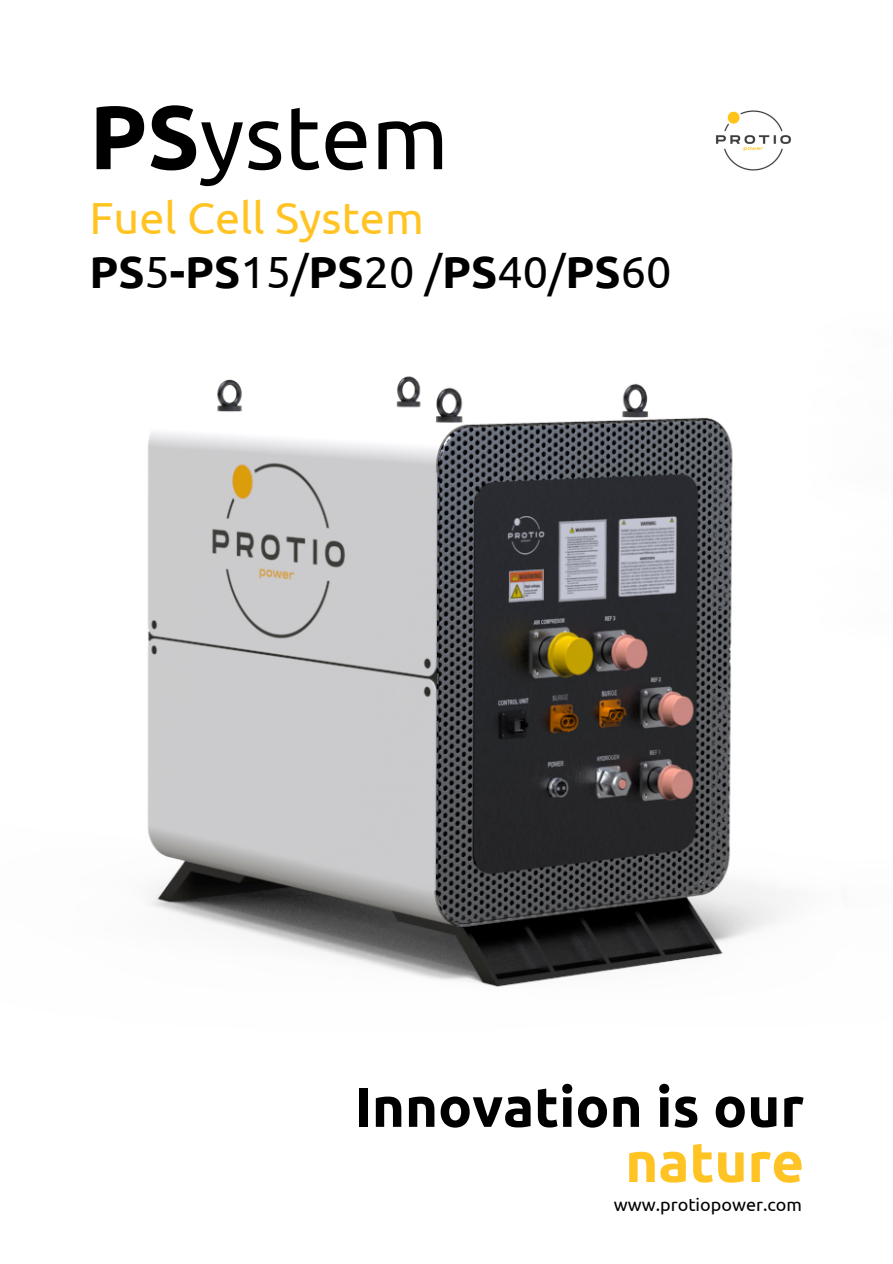
<style>
.page{position:relative;width:893px;height:1264px;background:#fff}
.page>*{position:absolute;margin:0;border:0;box-sizing:border-box;transform-origin:0 0}
.t1{font:90px "Ubuntu";color:#000}
.t2{font:700 56.25px/55.2px "Ubuntu";color:#000;text-align:right}
.t3{font:45px "Ubuntu";color:#000}
.t4{font:45px "Ubuntu";color:#ffc423}
.t5{font:18px "Ubuntu";color:#000}
.s1{font-weight:700}
.s2{color:#ffc423}
</style>
<div class="page">
<img style="left:716px;top:110px;width:75px;height:61px">
<img style="left:147px;top:376px;width:635px;height:611px">
<h4 class="t1" style="left:89px;top:85px;width:361px"><span class="s1">PS</span>ystem</h4>
<p class="t4" style="left:89px;top:192px;width:336px">Fuel Cell System</p>
<h3 class="t3" style="left:89px;top:246px;width:583px"><span class="s1">PS</span>5<span class="s1">-PS</span>15/<span class="s1">PS</span>20 /<span class="s1">PS</span>40/<span class="s1">PS</span>60</h3>
<h2 class="t2" style="left:354px;top:1078px;width:451px">Innovation is our <span class="s2">nature</span></h2>
<p class="t5" style="left:613px;top:1194px;width:190px">www.protiopower.com</p>
</div>
